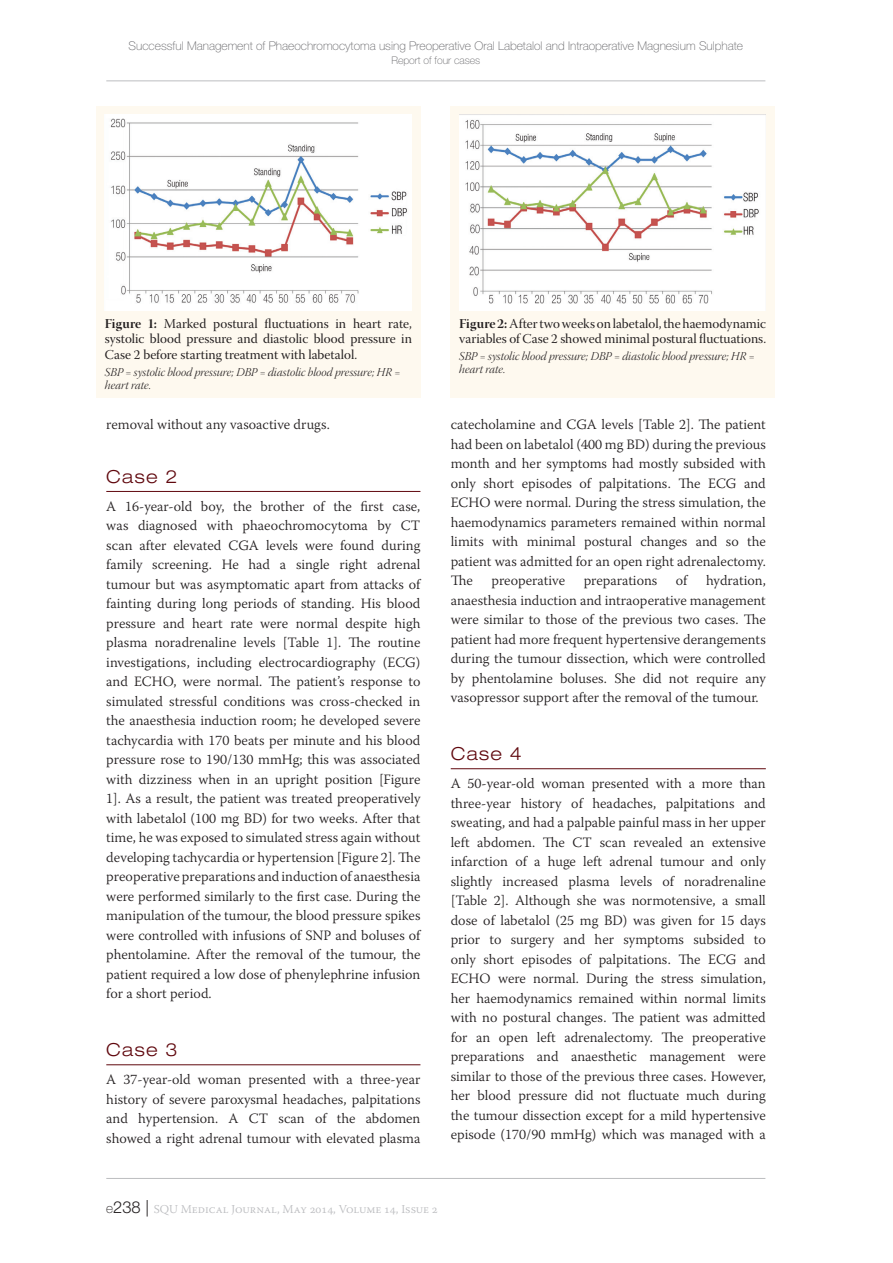
<style>
.page{position:relative;width:893px;height:1263px;background:#fff}
.page>*{position:absolute;margin:0;border:0;box-sizing:border-box;transform-origin:0 0}
.Heading1{font:300 expanded 18px "Helvetica Neue LT Pro";letter-spacing:.075em;color:#60080e}
.Text_Para_1{font:300 14.25px/19.5px "Warnock Pro";color:#231f20;text-align:justify}
.Text_Para_2{font:300 14.25px "Warnock Pro";color:#231f20}
.Figures{font:13.5px/15.8px "Warnock Pro Subh";color:#231f20;text-align:justify}
.Table_Sub{font:12px/12.8px "Warnock Pro Light It Disp";color:#231f20}
.t1{font:100 12px "Helvetica Neue LT Pro";color:#636366}
.Footer_Right{font:300 12px "Warnock Pro";color:#bcbdc0}
.t2{font:100 10.5px "Helvetica Neue LT Pro";color:#636366}
.s1{font-family:"Warnock Pro Bold Disp"}
.s2{font-family:"Helvetica Neue LT Pro";font-weight:100;font-size:13.5px;color:#231f20}
.s3{font-family:"Helvetica Neue LT Pro";font-size:16.5px;color:#231f20}
</style>
<div class="page">
<hr style="left:106px;top:81px;width:659px;height:1px;background:#bcbdc0">
<hr style="left:106px;top:1178px;width:659px;height:1px;background:#bcbdc0">
<hr style="left:106px;top:491px;width:314px;height:1px;background:#60080e">
<hr style="left:106px;top:1064px;width:314px;height:1px;background:#60080e">
<hr style="left:451px;top:768px;width:315px;height:1px;background:#60080e">
<div style="left:96px;top:106px;width:324px;height:292px;background:#fef9ef"></div>
<img style="left:105px;top:115px;width:306px;height:196px">
<div style="left:451px;top:106px;width:324px;height:292px;background:#fef9ef"></div>
<img style="left:459px;top:115px;width:306px;height:195px">
<p class="t1" style="left:129px;top:39px;width:616px">Successful Management of Phaeochromocytoma using Preoperative Oral Labetalol and Intraoperative Magnesium Sulphate</p>
<p class="t2" style="left:391px;top:54px;width:90px">Report of four cases</p>
<p class="Figures" style="left:105px;top:317px;width:308px"><span class="s1">Figure 1:</span> Marked postural fluctuations in heart rate, systolic blood pressure and diastolic blood pressure in Case 2 before starting treatment with labetalol.</p>
<p class="Table_Sub" style="left:105px;top:367px;width:297px">SBP = systolic blood pressure; DBP = diastolic blood pressure; HR = heart rate.</p>
<p class="Text_Para_2" style="left:106px;top:416px;width:225px">removal without any vasoactive drugs.</p>
<p class="Heading1" style="left:106px;top:466px;width:73px">Case 2</p>
<p class="Text_Para_1" style="left:106px;top:496px;width:316px">A 16-year-old boy, the brother of the first case, was diagnosed with phaeochromocytoma by CT scan after elevated CGA levels were found during family screening. He had a single right adrenal tumour but was asymptomatic apart from attacks of fainting during long periods of standing. His blood pressure and heart rate were normal despite high plasma noradrenaline levels [Table 1]. The routine investigations, including electrocardiography (ECG) and ECHO, were normal. The patient’s response to simulated stressful conditions was cross-checked in the anaesthesia induction room; he developed severe tachycardia with 170 beats per minute and his blood pressure rose to 190/130 mmHg; this was associated with dizziness when in an upright position [Figure 1]. As a result, the patient was treated preoperatively with labetalol (100 mg BD) for two weeks. After that time, he was exposed to simulated stress again without developing tachycardia or hypertension [Figure 2]. The preoperative preparations and induction of anaesthesia were performed similarly to the first case. During the manipulation of the tumour, the blood pressure spikes were controlled with infusions of SNP and boluses of phentolamine. After the removal of the tumour, the patient required a low dose of phenylephrine infusion for a short period.</p>
<p class="Heading1" style="left:106px;top:1039px;width:73px">Case 3</p>
<p class="Text_Para_1" style="left:106px;top:1069px;width:316px">A 37-year-old woman presented with a three-year history of severe paroxysmal headaches, palpitations and hypertension. A CT scan of the abdomen showed a right adrenal tumour with elevated plasma</p>
<p class="Figures" style="left:459px;top:317px;width:308px"><span class="s1">Figure 2:</span> After two weeks on labetalol, the haemodynamic variables of Case 2 showed minimal postural fluctuations.</p>
<p class="Table_Sub" style="left:459px;top:351px;width:297px">SBP = systolic blood pressure; DBP = diastolic blood pressure; HR = heart rate.</p>
<p class="Text_Para_1" style="left:451px;top:415px;width:317px">catecholamine and CGA levels [Table 2]. The patient had been on labetalol (400 mg BD) during the previous month and her symptoms had mostly subsided with only short episodes of palpitations. The ECG and ECHO were normal. During the stress simulation, the haemodynamics parameters remained within normal limits with minimal postural changes and so the patient was admitted for an open right adrenalectomy.<br>The</p>
<p class="Text_Para_1" style="left:451px;top:571px;width:317px;text-indent:255px">hydration, anaesthesia induction and intraoperative management were similar to those of the previous two cases. The patient had more frequent hypertensive derangements during the tumour dissection, which were controlled by phentolamine boluses. She did not require any vasopressor support after the removal of the tumour.</p>
<p class="Text_Para_1" style="left:491px;top:571px;width:75px">preoperative</p>
<p class="Text_Para_1" style="left:584px;top:571px;width:75px">preparations</p>
<p class="Text_Para_1" style="left:676px;top:571px;width:13px">of</p>
<p class="Heading1" style="left:451px;top:743px;width:73px">Case 4</p>
<p class="Text_Para_1" style="left:451px;top:773px;width:317px">A 50-year-old woman presented with a more than three-year history of headaches, palpitations and sweating, and had a palpable painful mass in her upper left abdomen. The CT scan revealed an extensive infarction of a huge left adrenal tumour and only slightly increased plasma levels of noradrenaline [Table 2]. Although she was normotensive, a small dose of labetalol (25 mg BD) was given for 15 days prior to surgery and her symptoms subsided to only short episodes of palpitations. The ECG and ECHO were normal. During the stress simulation, her haemodynamics remained within normal limits with no postural changes. The patient was admitted for an open left adrenalectomy. The preoperative preparations and anaesthetic management were similar to those of the previous three cases. However, her blood pressure did not fluctuate much during the tumour dissection except for a mild hypertensive episode (170/90 mmHg) which was managed with a</p>
<p class="Footer_Right" style="left:106px;top:1201px;width:333px"><span class="s2">e</span><span class="s3">238 |</span> SQU Medical Journal, May 2014, Volume 14, Issue 2</p>
</div>
